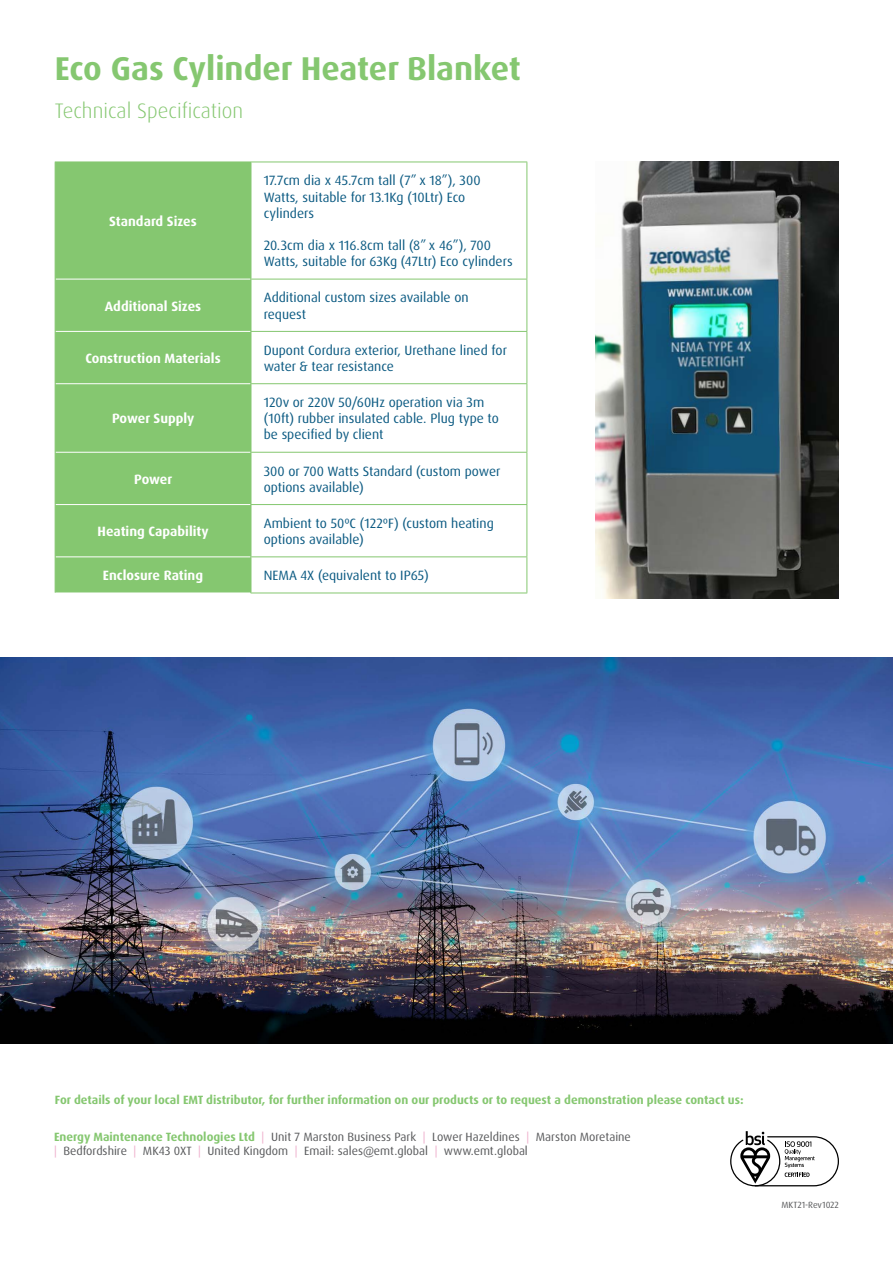
<style>
.page{position:relative;width:893px;height:1263px;background:#fff}
.page>*{position:absolute;margin:0;border:0;box-sizing:border-box;transform-origin:0 0}
.t1{font:700 33px "Dax Pro";color:#85c770}
.t2{font:300 21px "Dax Pro";color:#85c770}
.t3{font:13.5px/16.2px "Dax Pro";color:#0b5a82}
.t4{font:700 13.5px "Dax Pro";color:#fff}
.t5{font:12px/14.4px "Dax Pro";color:#58595b}
.t6{font:700 12px "Dax Pro";color:#85c770}
.t7{font:9px "Dax Pro";color:#58595b}
.s1{font-weight:700;color:#85c770}
.s2{color:#eeadcb}
</style>
<div class="page">
<div style="left:56px;top:163px;width:195px;height:430px;background:#85c770"></div>
<svg style="left:252px;top:278px;width:274px;height:315px"></svg>
<hr style="left:56px;top:279px;width:195px;height:1px;background:#fff">
<hr style="left:56px;top:331px;width:195px;height:1px;background:#fff">
<hr style="left:56px;top:383px;width:195px;height:1px;background:#fff">
<hr style="left:56px;top:452px;width:195px;height:1px;background:#fff">
<hr style="left:56px;top:504px;width:195px;height:1px;background:#fff">
<hr style="left:56px;top:556px;width:195px;height:1px;background:#fff">
<hr style="left:251px;top:162px;width:276px;height:1px;background:#85c770">
<hr style="left:526px;top:162px;width:1px;height:117px;background:#85c770">
<hr style="left:251px;top:279px;width:276px;height:1px;background:#85c770">
<hr style="left:526px;top:279px;width:1px;height:52px;background:#85c770">
<hr style="left:251px;top:331px;width:276px;height:1px;background:#85c770">
<hr style="left:526px;top:332px;width:1px;height:51px;background:#85c770">
<hr style="left:251px;top:383px;width:276px;height:1px;background:#85c770">
<hr style="left:526px;top:384px;width:1px;height:68px;background:#85c770">
<hr style="left:251px;top:452px;width:276px;height:1px;background:#85c770">
<hr style="left:526px;top:453px;width:1px;height:51px;background:#85c770">
<hr style="left:251px;top:504px;width:276px;height:1px;background:#85c770">
<hr style="left:526px;top:505px;width:1px;height:51px;background:#85c770">
<hr style="left:251px;top:556px;width:276px;height:1px;background:#85c770">
<hr style="left:526px;top:557px;width:1px;height:36px;background:#85c770">
<hr style="left:251px;top:593px;width:276px;height:1px;background:#85c770">
<hr style="left:55px;top:162px;width:196px;height:1px;background:#85c770">
<hr style="left:55px;top:162px;width:1px;height:117px;background:#85c770">
<hr style="left:251px;top:162px;width:1px;height:117px;background:#85c770">
<hr style="left:55px;top:279px;width:1px;height:52px;background:#85c770">
<hr style="left:251px;top:279px;width:1px;height:52px;background:#85c770">
<hr style="left:55px;top:331px;width:1px;height:53px;background:#85c770">
<hr style="left:251px;top:332px;width:1px;height:51px;background:#85c770">
<hr style="left:55px;top:384px;width:1px;height:68px;background:#85c770">
<hr style="left:251px;top:384px;width:1px;height:68px;background:#85c770">
<hr style="left:55px;top:452px;width:1px;height:52px;background:#85c770">
<hr style="left:251px;top:453px;width:1px;height:51px;background:#85c770">
<hr style="left:55px;top:504px;width:1px;height:53px;background:#85c770">
<hr style="left:251px;top:505px;width:1px;height:51px;background:#85c770">
<hr style="left:55px;top:557px;width:1px;height:36px;background:#85c770">
<hr style="left:251px;top:557px;width:1px;height:36px;background:#85c770">
<img style="left:0;top:658px;width:893px;height:386px">
<svg style="left:730px;top:1131px;width:109px;height:55px"></svg>
<img style="left:595px;top:162px;width:244px;height:436px">
<h1 class="t1" style="left:55px;top:47px;width:468px">Eco Gas Cylinder Heater Blanket</h1>
<h2 class="t2" style="left:55px;top:97px;width:190px">Technical Specification</h2>
<p class="t4" style="left:109px;top:212px;width:89px">Standard Sizes</p>
<p class="t3" style="left:264px;top:173px;width:218px">17.7cm dia x 45.7cm tall (7” x 18”), 300<br>Watts, suitable for 13.1Kg (10Ltr) Eco cylinders</p>
<p class="t3" style="left:264px;top:237px;width:250px">20.3cm dia x 116.8cm tall (8” x 46”), 700<br>Watts, suitable for 63Kg (47Ltr) Eco cylinders</p>
<p class="t4" style="left:105px;top:297px;width:98px">Additional Sizes</p>
<p class="t3" style="left:264px;top:290px;width:206px">Additional custom sizes available on request</p>
<p class="t4" style="left:85px;top:349px;width:137px">Construction Materials</p>
<p class="t3" style="left:264px;top:342px;width:245px">Dupont Cordura exterior, Urethane lined for water &amp; tear resistance</p>
<p class="t4" style="left:112px;top:410px;width:84px">Power Supply</p>
<p class="t3" style="left:264px;top:394px;width:237px">120v or 220V 50/60Hz operation via 3m (10ft) rubber insulated cable. Plug type to be specified by client</p>
<p class="t4" style="left:134px;top:470px;width:40px">Power</p>
<p class="t3" style="left:264px;top:463px;width:238px">300 or 700 Watts Standard (custom power options available)</p>
<p class="t4" style="left:98px;top:523px;width:113px">Heating Capability</p>
<p class="t3" style="left:264px;top:515px;width:232px">Ambient to 50ºC (122ºF) (custom heating options available)</p>
<p class="t4" style="left:103px;top:567px;width:102px">Enclosure Rating</p>
<p class="t3" style="left:264px;top:567px;width:166px">NEMA 4X (equivalent to IP65)</p>
<p class="t6" style="left:55px;top:1092px;width:690px">For details of your local EMT distributor, for further information on our products or to request a demonstration please contact us:</p>
<p class="t5" style="left:54px;top:1129px;width:578px"><span class="s1">Energy Maintenance Technologies Ltd</span> <span class="s2">|</span> Unit 7 Marston Business Park <span class="s2">|</span> Lower Hazeldines <span class="s2">|</span> Marston Moretaine <span class="s2">|</span> Bedfordshire <span class="s2">|</span> MK43 0XT <span class="s2">|</span> United Kingdom <span class="s2">|</span> Email: sales@emt.global <span class="s2">|</span> www.emt.global</p>
<p class="t7" style="left:781px;top:1199px;width:59px">MKT21-Rev1022</p>
</div>
